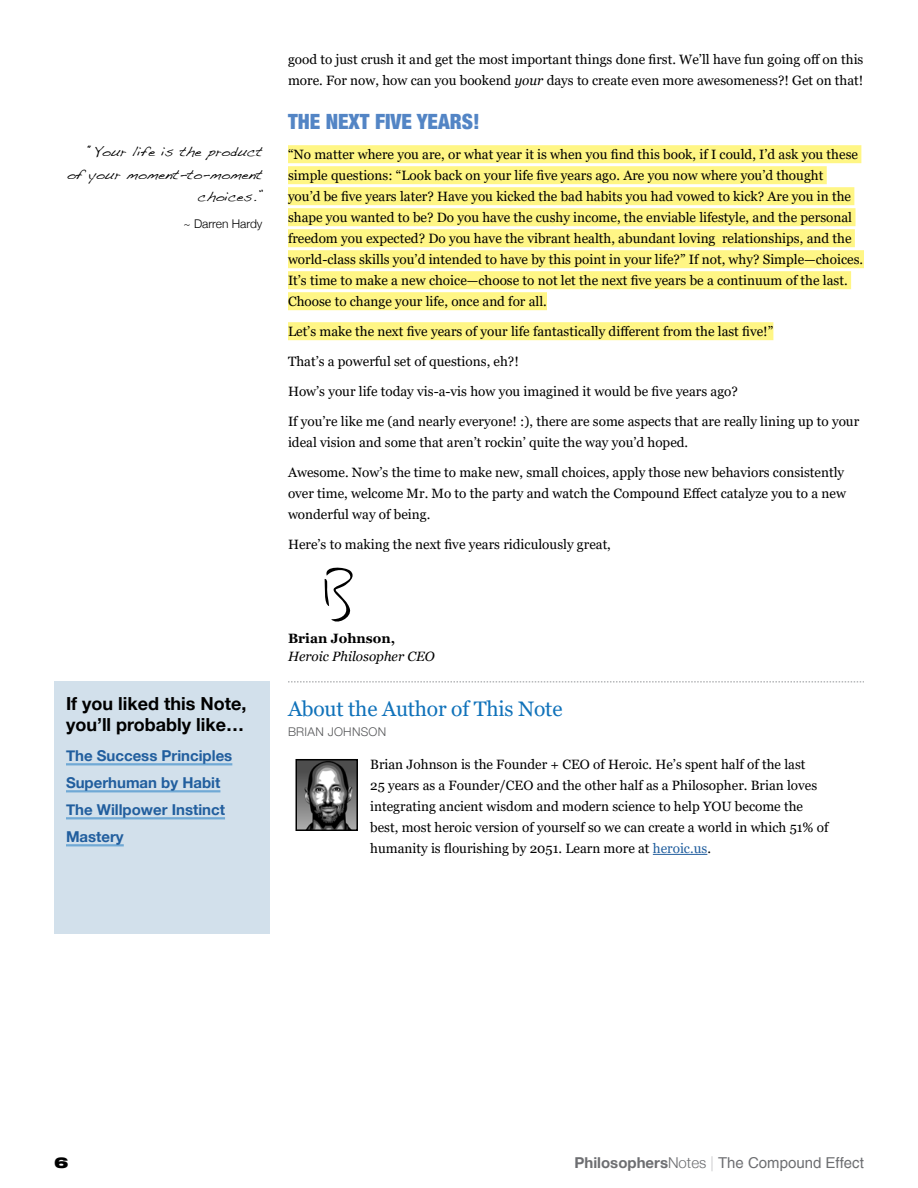
<style>
.page{position:relative;width:918px;height:1188px;background:#fff}
.page>*{position:absolute;margin:0;border:0;box-sizing:border-box;transform-origin:0 0}
.t1{font:21px "Georgia";letter-spacing:-.01em;color:#1072ba}
.t2{font:900 condensed 21px "Helvetica Neue";color:#5385c5}
.t3{font:700 18px/21.6px "Helvetica Neue";color:#000}
.t4{font:700 15px/27px "Helvetica Neue";color:#215e9e}
.t5{font:15px "Helvetica";color:#6d6e71}
.t6{font:900 expanded 15px "Helvetica Neue";color:#000}
.t7{font:13.5px/21px "Georgia";color:#000}
.t8{font:italic 13.5px "Georgia";color:#000}
.t9{font:700 13.5px "Georgia";color:#000}
.t10{font:12px/22.5px "Dakota";color:#000;text-align:right}
.t11{font:300 12px "Helvetica Neue";letter-spacing:.025em;color:#58595b}
.t12{font:300 12px "Helvetica Neue";color:#000}
.s1{font-style:italic}
.s2{color:#215e9e}
.s3{font-family:"Helvetica Neue";font-weight:700}
.s4{font-family:"Helvetica Neue";font-weight:300}
.s5{font-family:"Helvetica Neue";font-weight:200}
</style>
<div class="page">
<div style="left:288px;top:145px;width:573px;height:18px;background:#fff685"></div>
<div style="left:288px;top:166px;width:539px;height:18px;background:#fff685"></div>
<div style="left:288px;top:187px;width:566px;height:18px;background:#fff685"></div>
<div style="left:288px;top:208px;width:568px;height:18px;background:#fff685"></div>
<div style="left:288px;top:229px;width:567px;height:18px;background:#fff685"></div>
<div style="left:288px;top:250px;width:576px;height:18px;background:#fff685"></div>
<div style="left:288px;top:271px;width:563px;height:18px;background:#fff685"></div>
<div style="left:288px;top:292px;width:259px;height:18px;background:#fff685"></div>
<div style="left:288px;top:322px;width:485px;height:18px;background:#fff685"></div>
<div style="left:54px;top:682px;width:216px;height:252px;background:#d2e0eb"></div>
<hr style="left:66px;top:763px;width:166px;height:2px;background:#70a9d5">
<hr style="left:66px;top:790px;width:154px;height:2px;background:#70a9d5">
<hr style="left:66px;top:817px;width:159px;height:2px;background:#70a9d5">
<hr style="left:66px;top:844px;width:58px;height:2px;background:#70a9d5">
<svg style="left:288px;top:682px;width:576px;height:1px"></svg>
<img style="left:299px;top:762px;width:56px;height:66px">
<div style="left:296px;top:759px;width:62px;height:72px;border:2px solid #000"></div>
<hr style="left:653px;top:854px;width:54px;height:1px;background:#215e9e">
<svg style="left:324px;top:567px;width:29px;height:55px"></svg>
<p class="t10" style="left:67px;top:142px;width:197px">“Your life is the product<br>of your moment-to-moment choices.”</p>
<p class="t12" style="left:183px;top:214px;width:81px">~ Darren Hardy</p>
<p class="t7" style="left:288px;top:49px;width:577px">good to just crush it and get the most important things done first. We’ll have fun going off on this more. For now, how can you bookend <span class="s1">your</span> days to create even more awesomeness?! Get on that!</p>
<h1 class="t2" style="left:288px;top:104px;width:193px">THE NEXT FIVE YEARS!</h1>
<p class="t7" style="left:288px;top:144px;width:577px">“No matter where you are, or what year it is when you find this book, if I could, I’d ask you these simple questions: “Look back on your life five years ago. Are you now where you’d thought<br>you’d be five years later? Have you kicked the bad habits you had vowed to kick? Are you in the shape you wanted to be? Do you have the cushy income, the enviable lifestyle, and the personal freedom you expected? Do you have the vibrant health, abundant loving relationships, and the world-class skills you’d intended to have by this point in your life?” If not, why? Simple—choices.<br>It’s time to make a new choice—choose to not let the next five years be a continuum of the last.<br>Choose to change your life, once and for all.</p>
<p class="t7" style="left:288px;top:321px;width:487px">Let’s make the next five years of your life fantastically different from the last five!”</p>
<p class="t7" style="left:288px;top:351px;width:232px">That’s a powerful set of questions, eh?!</p>
<p class="t7" style="left:288px;top:381px;width:452px">How’s your life today vis-a-vis how you imagined it would be five years ago?</p>
<p class="t7" style="left:288px;top:411px;width:573px">If you’re like me (and nearly everyone! :), there are some aspects that are really lining up to your ideal vision and some that aren’t rockin’ quite the way you’d hoped.</p>
<p class="t7" style="left:288px;top:462px;width:560px">Awesome. Now’s the time to make new, small choices, apply those new behaviors consistently over time, welcome Mr. Mo to the party and watch the Compound Effect catalyze you to a new wonderful way of being.</p>
<p class="t7" style="left:288px;top:534px;width:324px">Here’s to making the next five years ridiculously great,</p>
<h2 class="t3" style="left:66px;top:693px;width:182px">If you liked this Note, you’ll probably like…</h2>
<p class="t4" style="left:66px;top:743px;width:168px">The Success Principles<br>Superhuman by Habit<br>The Willpower Instinct<br>Mastery</p>
<p class="t9" style="left:288px;top:629px;width:109px">Brian Johnson,</p>
<p class="t8" style="left:288px;top:647px;width:148px">Heroic Philosopher CEO</p>
<h1 class="t1" style="left:288px;top:696px;width:276px">About the Author of This Note</h1>
<p class="t11" style="left:288px;top:723px;width:100px">BRIAN JOHNSON</p>
<p class="t7" style="left:370px;top:754px;width:460px">Brian Johnson is the Founder + CEO of Heroic. He’s spent half of the last<br>25 years as a Founder/CEO and the other half as a Philosopher. Brian loves integrating ancient wisdom and modern science to help YOU become the best, most heroic version of yourself so we can create a world in which 51% of humanity is flourishing by 2051. Learn more at <span class="s2">heroic.us</span>.</p>
<p class="t6" style="left:54px;top:1153px;width:16px">6</p>
<p class="t5" style="left:574px;top:1154px;width:291px"><span class="s3">Philosophers</span><span class="s4">Notes</span> <span class="s5">|</span> The Compound Effect</p>
</div>
